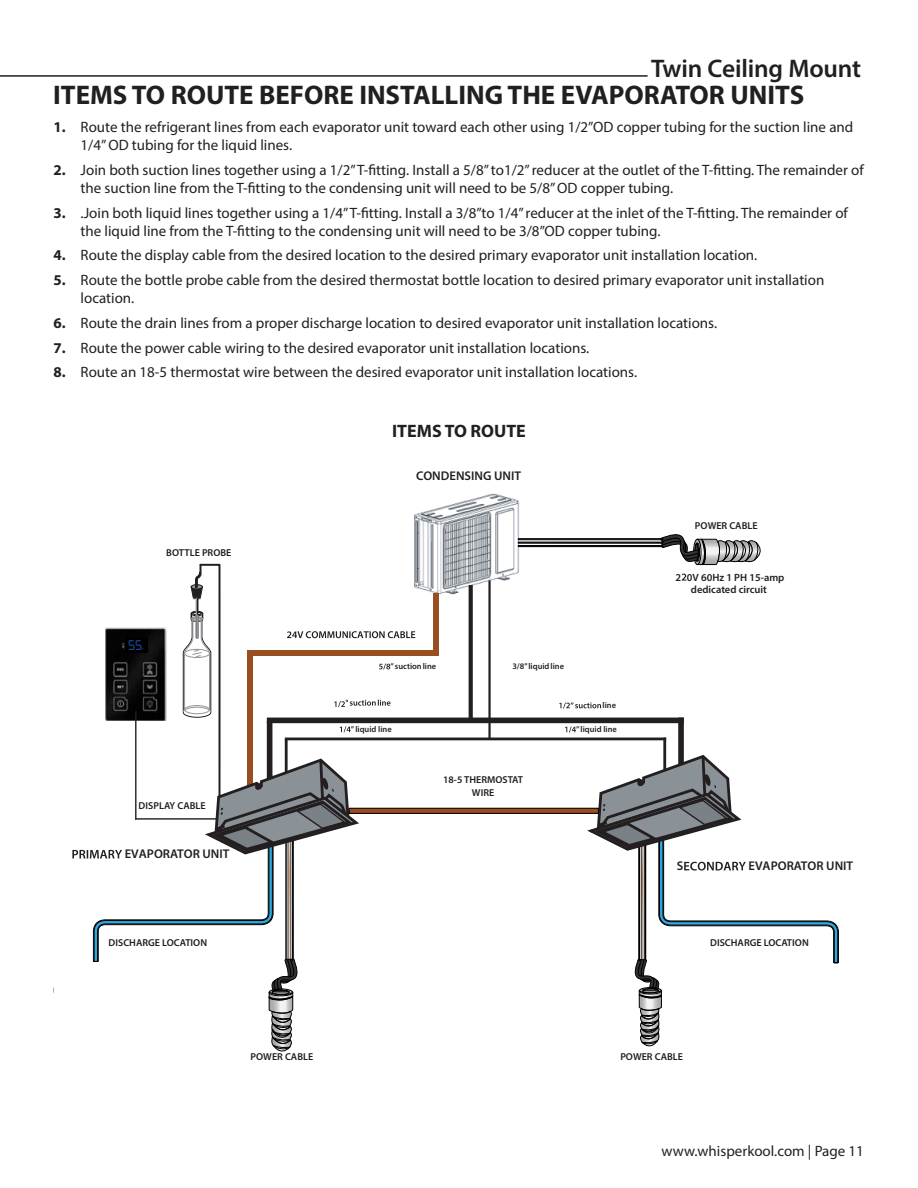
<style>
.page{position:relative;width:918px;height:1188px;background:#fff}
.page>*{position:absolute;margin:0;border:0;box-sizing:border-box;transform-origin:0 0}
.t1{font:700 27px "Myriad Pro";color:#221f1f}
.t2{font:600 25.5px "Myriad Pro";letter-spacing:-.01em;color:#221f1f}
.t3{font:700 18px "Myriad Pro";color:#221f1f}
.t4{font:15px/18px "Myriad Pro";color:#221f1f}
.t5{font:15px "Digital 7";color:#194ba0}
.t6{font:600 12.6px "Myriad Pro";color:#231f20}
.t7{font:600 10.5px/12.6px "Myriad Pro";color:#231f20;text-align:center}
.t8{font:600 10.05px/12px "Myriad Pro";color:#231f20;text-align:center}
.t9{font:600 8.4px "Myriad Pro";color:#231f20}
.t10{font:2.85px "Myriad Pro";color:#194ba0}
.s1{font-weight:700}
.s2{font-family:"Digital 7"}
</style>
<div class="page">
<hr style="left:0;top:75px;width:648px;height:2px;background:#221f1f">
<hr style="left:663px;top:738px;width:3px;height:52px;background:#231f20">
<div style="left:678px;top:718px;width:6px;height:72px;background:#231f20"></div>
<img style="left:414px;top:493px;width:105px;height:106px">
<div style="left:267px;top:718px;width:417px;height:5px;background:#231f20"></div>
<hr style="left:285px;top:738px;width:381px;height:2px;background:#231f20">
<div style="left:349px;top:808px;width:249px;height:5px;background:#994e22"></div>
<div style="left:349px;top:808px;width:250px;height:6px;border:1px solid #000"></div>
<svg style="left:469px;top:585px;width:4px;height:133px"></svg>
<hr style="left:488px;top:580px;width:3px;height:160px;background:#231f20">
<svg style="left:565px;top:726px;width:11px;height:7px"></svg>
<svg style="left:587px;top:753px;width:252px;height:294px"></svg>
<svg style="left:559px;top:702px;width:42px;height:7px"></svg>
<svg style="left:518px;top:533px;width:243px;height:32px"></svg>
<svg style="left:682px;top:574px;width:4px;height:7px"></svg>
<svg style="left:72px;top:563px;width:343px;height:489px"></svg>
<div style="left:247px;top:650px;width:192px;height:5px;background:#994e22"></div>
<div style="left:434px;top:593px;width:5px;height:62px;background:#994e22"></div>
<div style="left:778px;top:966px;width:81px;height:74px;background:#fff"></div>
<div style="left:54px;top:966px;width:86px;height:78px;background:#fff"></div>
<h2 class="t2" style="left:651px;top:59px;width:212px">Twin Ceiling Mount</h2>
<h1 class="t1" style="left:53px;top:85px;width:753px">ITEMS TO ROUTE BEFORE INSTALLING THE EVAPORATOR UNITS</h1>
<p class="t4" style="left:81px;top:119px;width:774px;text-indent:-27px"><span class="s1">1.</span> Route the refrigerant lines from each evaporator unit toward each other using 1/2”OD copper tubing for the suction line and<br>1/4” OD tubing for the liquid lines.</p>
<p class="t4" style="left:81px;top:162px;width:785px;text-indent:-27px"><span class="s1">2.</span> Join both suction lines together using a 1/2” T-fitting. Install a 5/8” to1/2” reducer at the outlet of the T-fitting. The remainder of the suction line from the T-fitting to the condensing unit will need to be 5/8” OD copper tubing.</p>
<p class="t4" style="left:81px;top:205px;width:769px;text-indent:-27px"><span class="s1">3.</span> .Join both liquid lines together using a 1/4” T-fitting. Install a 3/8”to 1/4” reducer at the inlet of the T-fitting. The remainder of the liquid line from the T-fitting to the condensing unit will need to be 3/8”OD copper tubing.</p>
<p class="t4" style="left:54px;top:248px;width:705px"><span class="s1">4.</span> Route the display cable from the desired location to the desired primary evaporator unit installation location.</p>
<p class="t4" style="left:81px;top:272px;width:745px;text-indent:-27px"><span class="s1">5.</span> Route the bottle probe cable from the desired thermostat bottle location to desired primary evaporator unit installation location.</p>
<p class="t4" style="left:54px;top:315px;width:665px"><span class="s1">6.</span> Route the drain lines from a proper discharge location to desired evaporator unit installation locations.</p>
<p class="t4" style="left:54px;top:340px;width:537px"><span class="s1">7.</span> Route the power cable wiring to the desired evaporator unit installation locations.</p>
<p class="t4" style="left:54px;top:365px;width:585px"><span class="s1">8.</span> Route an 18-5 thermostat wire between the desired evaporator unit installation locations.</p>
<p class="t8" style="left:166px;top:547px;width:67px">BOTTLE PROBE</p>
<p class="t5" style="left:128px;top:636px;width:16px">55</p>
<p class="t10" style="left:142px;top:647px;width:4px">°<span class="s2">F</span></p>
<p class="t8" style="left:139px;top:800px;width:69px">DISPLAY CABLE</p>
<p class="t6" style="left:125px;top:850px;width:106px">EVAPORATOR UNIT</p>
<p class="t3" style="left:392px;top:423px;width:135px">ITEMS TO ROUTE</p>
<p class="t6" style="left:416px;top:471px;width:106px">CONDENSING UNIT</p>
<p class="t9" style="left:391px;top:663px;width:47px">” suction line</p>
<p class="t9" style="left:512px;top:664px;width:53px">3/8" liquid line</p>
<p class="t9" style="left:603px;top:702px;width:15px">line</p>
<p class="t9" style="left:351px;top:726px;width:42px">” liquid line</p>
<p class="t9" style="left:576px;top:726px;width:42px">” liquid line</p>
<p class="t8" style="left:443px;top:775px;width:82px">18-5 THERMOSTAT<br>WIRE</p>
<p class="t8" style="left:695px;top:520px;width:64px">POWER CABLE</p>
<p class="t7" style="left:676px;top:572px;width:110px">2 0V 60Hz 1 PH 15-amp dedicated circuit</p>
<p class="t6" style="left:677px;top:861px;width:8px">S</p>
<p class="t6" style="left:749px;top:861px;width:106px">EVAPORATOR UNIT</p>
<p class="t8" style="left:109px;top:938px;width:100px">DISCHARGE LOCATION</p>
<p class="t8" style="left:710px;top:938px;width:100px">DISCHARGE LOCATION</p>
<p class="t8" style="left:251px;top:1052px;width:64px">POWER CABLE</p>
<p class="t8" style="left:620px;top:1052px;width:64px">POWER CABLE</p>
<p class="t4" style="left:662px;top:1143px;width:204px">www.whisperkool.com | Page 11</p>
</div>
